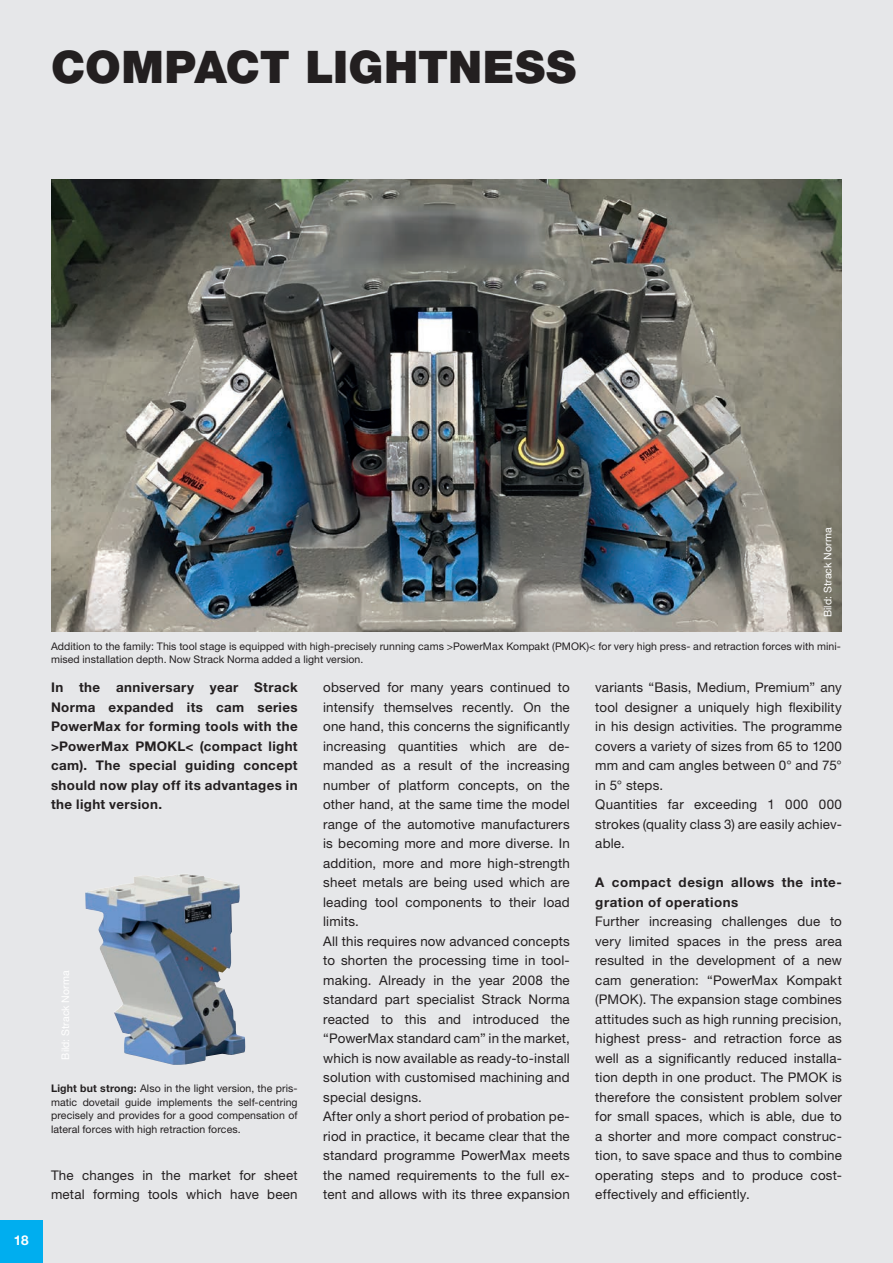
<style>
.page{position:relative;width:893px;height:1263px;background:#e6e7e9}
.page>*{position:absolute;margin:0;border:0;box-sizing:border-box;transform-origin:0 0}
.t1{font:900 45px "Helvetica Neue LT Std";letter-spacing:.005em;color:#231f20}
.t2{font:700 13.5px "Helvetica Neue LT Std";color:#fff}
.t3{font:13.35px/19.5px "Helvetica Neue LT Std";letter-spacing:.015em;color:#231f20;text-align:justify}
.t4{font:700 13.35px/19.5px "Helvetica Neue LT Std";letter-spacing:.035em;color:#231f20}
.t5{font:10.5px/13.5px "Helvetica Neue LT Std";letter-spacing:.005em;color:#231f20}
.t6{font:10.5px "Helvetica Neue LT Std";letter-spacing:.01em;color:#fff}
.s1{font-weight:700}
</style>
<div class="page">
<div style="left:0;top:1220px;width:43px;height:43px;background:#00aeef"></div>
<img style="left:85px;top:874px;width:161px;height:191px">
<img style="left:51px;top:179px;width:791px;height:452px">
<p class="t1" style="left:51px;top:40px;width:527px">COMPACT LIGHTNESS</p>
<p class="t2" style="left:14px;top:1231px;width:17px">18</p>
<p class="t6" style="left:821px;top:617px;width:91px;rotate:-90deg">Bild: Strack Norma</p>
<p class="t5" style="left:51px;top:639px;width:791px">Addition to the family: This tool stage is equipped with high-precisely running cams &gt;PowerMax Kompakt (PMOK)&lt; for very high press- and retraction forces with mini&shy;mised installation depth. Now Strack Norma added a light version.</p>
<p class="t4" style="left:51px;top:677px;width:248px;text-align:justify">In the anniversary year Strack Norma expanded its cam series PowerMax for forming tools with the &gt;PowerMax PMOKL&lt; (compact light cam). The special guiding concept should now play off its advantages in the light version.</p>
<p class="t5" style="left:51px;top:1081px;width:248px;text-align:justify"><span class="s1">Light but strong:</span> Also in the light version, the pris&shy;matic dovetail guide implements the self-centring precisely and provides for a good compensation of lateral forces with high retraction forces.</p>
<p class="t3" style="left:51px;top:1165px;width:248px">The changes in the market for sheet metal forming tools which have been</p>
<p class="t3" style="left:323px;top:677px;width:248px">observed for many years continued to intensify themselves recently. On the one hand, this concerns the significantly increasing quantities which are de&shy;manded as a result of the increasing number of platform concepts, on the other hand, at the same time the model range of the automotive manufacturers is becoming more and more diverse. In addition, more and more high-strength sheet metals are being used which are leading tool components to their load limits.</p>
<p class="t3" style="left:323px;top:931px;width:248px">All this requires now advanced concepts to shorten the processing time in tool&shy;making. Already in the year 2008 the standard part specialist Strack Norma reacted to this and introduced the “PowerMax standard cam” in the market, which is now available as ready-to-install solution with customised machining and special designs.</p>
<p class="t3" style="left:323px;top:1106px;width:248px">After only a short period of probation pe&shy;riod in practice, it became clear that the standard programme PowerMax meets the named requirements to the full ex&shy;tent and allows with its three expansion</p>
<p class="t3" style="left:595px;top:677px;width:248px">variants “Basis, Medium, Premium” any tool designer a uniquely high flexibility in his design activities. The programme covers a variety of sizes from 65 to 1200 mm and cam angles between 0° and 75° in 5° steps.</p>
<p class="t3" style="left:595px;top:794px;width:248px">Quantities far exceeding 1 000 000 strokes (quality class 3) are easily achiev&shy;able.</p>
<p class="t4" style="left:595px;top:872px;width:248px">A compact design allows the inte&shy;gration of operations</p>
<p class="t3" style="left:595px;top:911px;width:248px">Further increasing challenges due to very limited spaces in the press area resulted in the development of a new cam generation: “PowerMax Kompakt (PMOK). The expansion stage combines attitudes such as high running precision, highest press- and retraction force as well as a significantly reduced installa&shy;tion depth in one product. The PMOK is therefore the consistent problem solver for small spaces, which is able, due to a shorter and more compact construc&shy;tion, to save space and thus to combine operating steps and to produce cost&shy;effectively and efficiently.</p>
</div>
